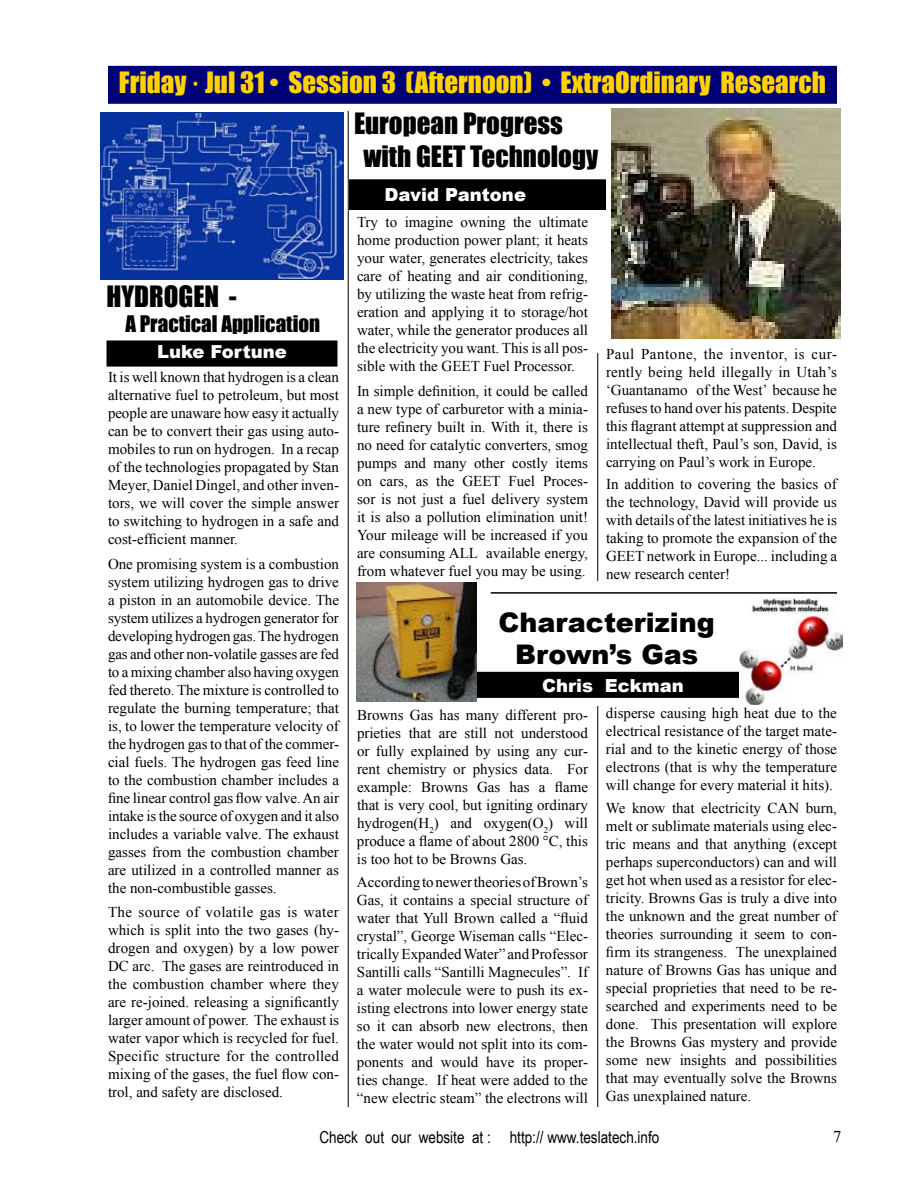
<style>
.page{position:relative;width:918px;height:1188px;background:#fff}
.page>*{position:absolute;margin:0;border:0;box-sizing:border-box;transform-origin:0 0}
.t1{font:27px "Impact";color:#ffd200}
.t2{font:27px/32.4px "Impact";color:#000}
.t3{font:900 27px/32.4px "Arial";color:#000;text-align:center}
.t4{font:21px "Impact";color:#000}
.t5{font:900 18px "Arial";color:#fff}
.t6{font:16.5px "Arial Narrow";color:#000}
.t7{font:16.5px "Times New Roman";color:#000}
.t8{font:15px/18px "Times New Roman";color:#000;text-align:justify}
</style>
<div class="page">
<hr style="left:348px;top:81px;width:1px;height:1026px;background:#000">
<hr style="left:597px;top:81px;width:1px;height:1026px;background:#000">
<div style="left:586px;top:61px;width:28px;height:292px;background:#fff"></div>
<div style="left:338px;top:51px;width:19px;height:60px;background:#fff"></div>
<div style="left:108px;top:66px;width:729px;height:38px;background:#000076;border:2px solid #000076"></div>
<div style="left:107px;top:341px;width:230px;height:25px;background:#000"></div>
<div style="left:106px;top:340px;width:232px;height:27px;border:2px solid #000"></div>
<div style="left:586px;top:581px;width:22px;height:125px;background:#fff"></div>
<hr style="left:491px;top:592px;width:346px;height:2px;background:#000">
<div style="left:475px;top:673px;width:267px;height:24px;background:#000"></div>
<div style="left:475px;top:672px;width:268px;height:26px;border:2px solid #000"></div>
<img style="left:357px;top:582px;width:120px;height:120px">
<div style="left:350px;top:180px;width:255px;height:29px;background:#000"></div>
<div style="left:349px;top:179px;width:257px;height:31px;border:2px solid #000"></div>
<img style="left:611px;top:109px;width:230px;height:229px">
<img style="left:740px;top:597px;width:102px;height:108px">
<img style="left:100px;top:112px;width:244px;height:168px">
<h1 class="t1" style="left:119px;top:61px;width:709px">Friday · Jul 31 • Session 3 (Afternoon) • ExtraOrdinary Research</h1>
<h1 class="t2" style="left:106px;top:280px;width:132px">HYDROGEN -</h1>
<h2 class="t4" style="left:125px;top:308px;width:196px">A Practical Application</h2>
<p class="t5" style="left:157px;top:338px;width:131px">Luke Fortune</p>
<p class="t8" style="left:108px;top:368px;width:233px">It is well known that hydrogen is a clean alternative fuel to petroleum, but most people are unaware how easy it actually can be to convert their gas using auto&shy;mobiles to run on hydrogen. In a recap of the technologies propagated by Stan Meyer, Daniel Dingel, and other inven&shy;tors, we will cover the simple answer to switching to hydrogen in a safe and cost-efficient manner.</p>
<p class="t8" style="left:108px;top:555px;width:233px">One promising system is a combustion system utilizing hydrogen gas to drive a piston in an automobile device. The system utilizes a hydrogen generator for developing hydrogen gas. The hydrogen gas and other non-volatile gasses are fed to a mixing chamber also having oxygen fed thereto. The mixture is controlled to regulate the burning temperature; that is, to lower the temperature velocity of the hydrogen gas to that of the commer&shy;cial fuels. The hydrogen gas feed line to the combustion chamber includes a fine linear control gas flow valve. An air intake is the source of oxygen and it also includes a variable valve. The exhaust gasses from the combustion chamber are utilized in a controlled manner as the non-combustible gasses.</p>
<p class="t8" style="left:108px;top:903px;width:233px">The source of volatile gas is water which is split into the two gases (hy&shy;drogen and oxygen) by a low power DC arc. The gases are reintroduced in the combustion chamber where they are re-joined. releasing a significantly larger amount of power. The exhaust is water vapor which is recycled for fuel.<br>Specific structure for the controlled mixing of the gases, the fuel flow con&shy;trol, and safety are disclosed.</p>
<h1 class="t2" style="left:364px;top:107px;width:236px;text-indent:-10px">European Progress with GEET Technology</h1>
<p class="t5" style="left:385px;top:181px;width:143px">David Pantone</p>
<p class="t8" style="left:357px;top:213px;width:233px">Try to imagine owning the ultimate home production power plant; it heats your water, generates electricity, takes care of heating and air conditioning, by utilizing the waste heat from refrig&shy;eration and applying it to storage/hot water, while the generator produces all the electricity you want. This is all pos&shy;sible with the GEET Fuel Processor.</p>
<p class="t8" style="left:357px;top:381px;width:233px">In simple definition, it could be called a new type of carburetor with a minia&shy;ture refinery built in. With it, there is no need for catalytic converters, smog pumps and many other costly items on cars, as the GEET Fuel Proces&shy;sor is not just a fuel delivery system it is also a pollution elimination unit!<br>Your mileage will be increased if you are consuming ALL available energy, from whatever fuel you may be using.</p>
<p class="t8" style="left:606px;top:344px;width:232px">Paul Pantone, the inventor, is cur&shy;rently being held illegally in Utah’s ‘Guantanamo of the West’ because he refuses to hand over his patents. Despite this flagrant attempt at suppression and intellectual theft, Paul’s son, David, is carrying on Paul’s work in Europe.</p>
<p class="t8" style="left:606px;top:475px;width:233px">In addition to covering the basics of the technology, David will provide us with details of the latest initiatives he is taking to promote the expansion of the GEET network in Europe... including a new research center!</p>
<h1 class="t3" style="left:499px;top:605px;width:218px">Characterizing<br>Brown’s Gas</h1>
<p class="t5" style="left:542px;top:672px;width:143px">Chris Eckman</p>
<p class="t8" style="left:357px;top:706px;width:233px">Browns Gas has many different pro&shy;prieties that are still not understood or fully explained by using any cur&shy;rent chemistry or physics data. For example: Browns Gas has a flame that is very cool, but igniting ordinary hydrogen(H<sub>2</sub>) and oxygen(O<sub>2</sub>) will produce a flame of about 2800 °C, this is too hot to be Browns Gas.</p>
<p class="t8" style="left:357px;top:873px;width:233px">According to newer theories of Brown’s Gas, it contains a special structure of water that Yull Brown called a “fluid crystal”, George Wiseman calls “Elec&shy;trically Expanded Water” and Professor Santilli calls “Santilli Magnecules”. If a water molecule were to push its ex&shy;isting electrons into lower energy state so it can absorb new electrons, then the water would not split into its com&shy;ponents and would have its proper&shy;ties change. If heat were added to the “new electric steam” the electrons will</p>
<p class="t8" style="left:606px;top:704px;width:233px">disperse causing high heat due to the electrical resistance of the target mate&shy;rial and to the kinetic energy of those electrons (that is why the temperature will change for every material it hits).</p>
<p class="t8" style="left:606px;top:799px;width:233px">We know that electricity CAN burn, melt or sublimate materials using elec&shy;tric means and that anything (except perhaps superconductors) can and will get hot when used as a resistor for elec&shy;tricity. Browns Gas is truly a dive into the unknown and the great number of theories surrounding it seem to con&shy;firm its strangeness. The unexplained nature of Browns Gas has unique and special proprieties that need to be re&shy;searched and experiments need to be done. This presentation will explore the Browns Gas mystery and provide some new insights and possibilities that may eventually solve the Browns Gas unexplained nature.</p>
<p class="t6" style="left:319px;top:1125px;width:341px">Check out our website at : http:// www.teslatech.info</p>
<p class="t7" style="left:833px;top:1125px;width:10px">7</p>
</div>
